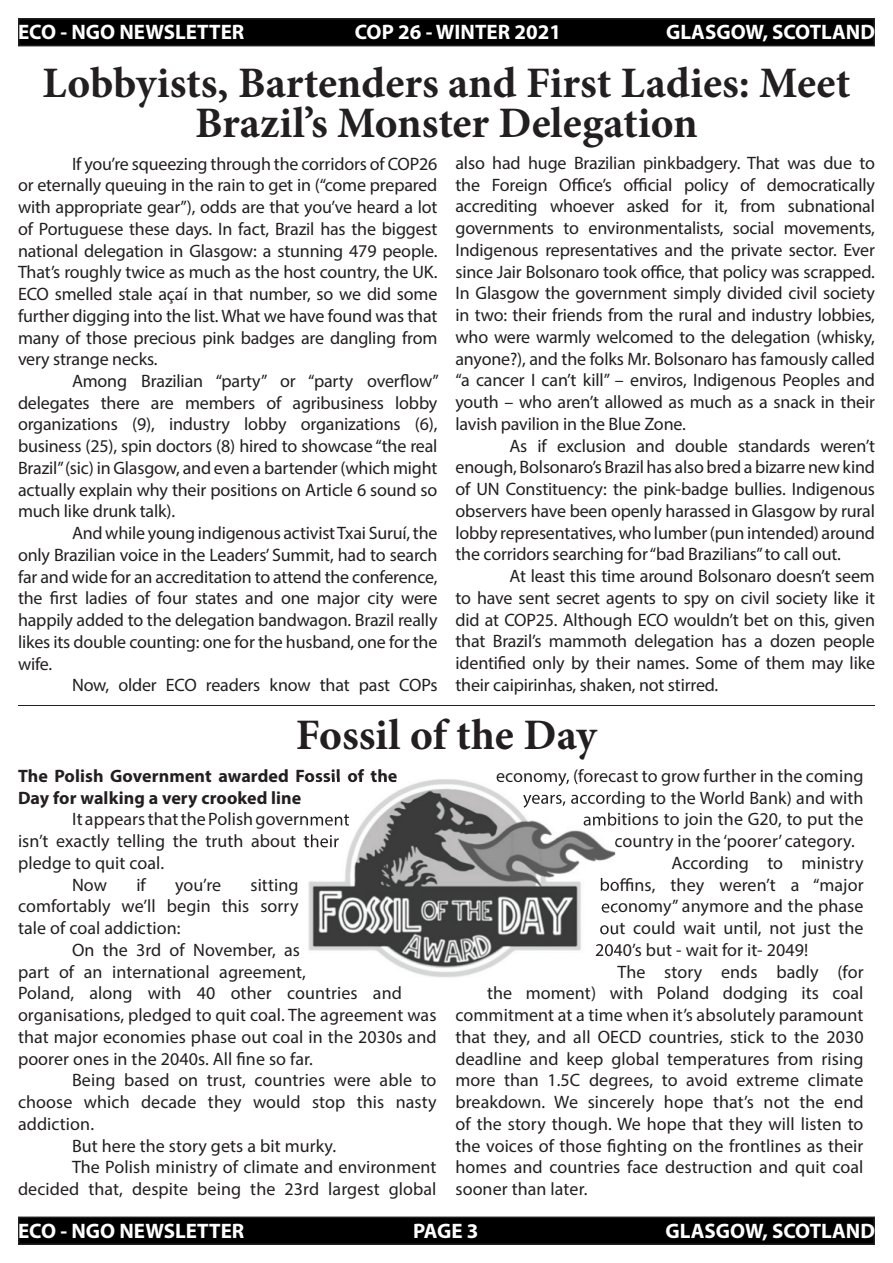
<style>
.page{position:relative;width:893px;height:1263px;background:#fff}
.page>*{position:absolute;margin:0;border:0;box-sizing:border-box;transform-origin:0 0}
.t1{font:700 43.5px/40.5px "Minion Pro";color:#231f20;text-align:center}
.t2{font:700 21px "Myriad Pro";color:#fff}
.t3{font:18px/21.8px "Myriad Pro";letter-spacing:.005em;color:#231f20;text-align:justify}
.t4{font:700 18px/21.8px "Myriad Pro";letter-spacing:.005em;color:#231f20}
</style>
<div class="page">
<svg style="left:18px;top:18px;width:857px;height:28px;background:#030203"></svg>
<svg style="left:18px;top:1216px;width:857px;height:29px;background:#080808"></svg>
<hr style="left:18px;top:705px;width:857px;height:1px;background:#231f20">
<img style="left:308px;top:778px;width:307px;height:200px">
<img style="left:307px;top:778px;width:91px;height:4px">
<img style="left:307px;top:813px;width:43px;height:16px">
<img style="left:307px;top:834px;width:32px;height:17px">
<img style="left:497px;top:778px;width:118px;height:8px">
<img style="left:523px;top:791px;width:92px;height:17px">
<img style="left:584px;top:813px;width:31px;height:16px">
<img style="left:601px;top:878px;width:14px;height:17px">
<img style="left:602px;top:900px;width:13px;height:16px">
<img style="left:600px;top:921px;width:15px;height:17px">
<img style="left:596px;top:943px;width:19px;height:13px">
<img style="left:587px;top:965px;width:28px;height:13px">
<p class="t2" style="left:18px;top:18px;width:228px">ECO - NGO NEWSLETTER</p>
<p class="t2" style="left:355px;top:18px;width:208px">COP 26 - WINTER 2021</p>
<p class="t2" style="left:666px;top:18px;width:210px">GLASGOW, SCOTLAND</p>
<h1 class="t1" style="left:42px;top:62px;width:810px">Lobbyists, Bartenders and First Ladies: Meet<br>Brazil’s Monster Delegation</h1>
<p class="t3" style="left:18px;top:152px;width:421px;text-indent:54px">If you’re squeezing through the corridors of COP26 or eternally queuing in the rain to get in (“come prepared with appropriate gear”), odds are that you’ve heard a lot of Portuguese these days. In fact, Brazil has the biggest national delegation in Glasgow: a stunning 479 people.<br>That’s roughly twice as much as the host country, the UK.<br>ECO smelled stale açaí in that number, so we did some further digging into the list. What we have found was that many of those precious pink badges are dangling from very strange necks.</p>
<p class="t3" style="left:18px;top:370px;width:422px;text-indent:54px">Among Brazilian “party” or “party overflow” delegates there are members of agribusiness lobby organizations (9), industry lobby organizations (6), business (25), spin doctors (8) hired to showcase “the real Brazil” (sic) in Glasgow, and even a bartender (which might actually explain why their positions on Article 6 sound so much like drunk talk).</p>
<p class="t3" style="left:18px;top:522px;width:421px;text-indent:54px">And while young indigenous activist Txai Suruí, the only Brazilian voice in the Leaders’ Summit, had to search far and wide for an accreditation to attend the conference, the first ladies of four states and one major city were happily added to the delegation bandwagon. Brazil really likes its double counting: one for the husband, one for the wife.</p>
<p class="t3" style="left:72px;top:674px;width:367px">Now, older ECO readers know that past COPs</p>
<p class="t3" style="left:455px;top:152px;width:421px">also had huge Brazilian pinkbadgery. That was due to the Foreign Office’s official policy of democratically accrediting whoever asked for it, from subnational governments to environmentalists, social movements, Indigenous representatives and the private sector. Ever since Jair Bolsonaro took office, that policy was scrapped.<br>In Glasgow the government simply divided civil society in two: their friends from the rural and industry lobbies, who were warmly welcomed to the delegation (whisky, anyone?), and the folks Mr. Bolsonaro has famously called “a cancer I can’t kill” – enviros, Indigenous Peoples and youth – who aren’t allowed as much as a snack in their lavish pavilion in the Blue Zone.</p>
<p class="t3" style="left:455px;top:434px;width:421px;text-indent:54px">As if exclusion and double standards weren’t enough, Bolsonaro’s Brazil has also bred a bizarre new kind of UN Constituency: the pink-badge bullies. Indigenous observers have been openly harassed in Glasgow by rural lobby representatives, who lumber (pun intended) around the corridors searching for “bad Brazilians” to call out.</p>
<p class="t3" style="left:455px;top:565px;width:421px;text-indent:54px">At least this time around Bolsonaro doesn’t seem to have sent secret agents to spy on civil society like it did at COP25. Although ECO wouldn’t bet on this, given that Brazil’s mammoth delegation has a dozen people identified only by their names. Some of them may like their caipirinhas, shaken, not stirred.</p>
<h1 class="t1" style="left:296px;top:715px;width:302px">Fossil of the Day</h1>
<p class="t4" style="left:18px;top:764px;width:381px">The Polish Government awarded Fossil of the<br>Day for walking a very crooked line</p>
<p class="t3" style="left:72px;top:808px;width:279px">It appears that the Polish government</p>
<p class="t3" style="left:18px;top:830px;width:322px">isn’t exactly telling the truth about their</p>
<p class="t3" style="left:18px;top:852px;width:148px">pledge to quit coal.</p>
<p class="t3" style="left:72px;top:873px;width:37px">Now</p>
<p class="t3" style="left:136px;top:873px;width:11px">if</p>
<p class="t3" style="left:175px;top:873px;width:47px">you’re</p>
<p class="t3" style="left:496px;top:765px;width:369px">economy, (forecast to grow further in the coming</p>
<p class="t3" style="left:523px;top:786px;width:342px">years, according to the World Bank) and with</p>
<p class="t3" style="left:583px;top:808px;width:282px">ambitions to join the G20, to put the</p>
<p class="t3" style="left:614px;top:830px;width:242px">country in the ‘poorer’ category.</p>
<p class="t3" style="left:671px;top:852px;width:194px">According to ministry</p>
<p class="t3" style="left:599px;top:873px;width:266px">boffins, they weren’t a “major</p>
<p class="t3" style="left:601px;top:895px;width:264px">economy” anymore and the phase</p>
<p class="t3" style="left:599px;top:917px;width:266px">out could wait until, not just the</p>
<p class="t3" style="left:595px;top:938px;width:215px">2040’s but - wait for it- 2049!</p>
<p class="t3" style="left:617px;top:960px;width:248px">The story ends badly (for</p>
<p class="t3" style="left:487px;top:982px;width:378px">the moment) with Poland dodging its coal</p>
<p class="t3" style="left:455px;top:1004px;width:410px">commitment at a time when it’s absolutely paramount</p>
<p class="t3" style="left:455px;top:1025px;width:410px">that they, and all OECD countries, stick to the 2030</p>
<p class="t3" style="left:455px;top:1047px;width:410px">deadline and keep global temperatures from rising</p>
<p class="t3" style="left:455px;top:1069px;width:409px">more than 1.5C degrees, to avoid extreme climate</p>
<p class="t3" style="left:455px;top:1091px;width:410px">breakdown. We sincerely hope that’s not the end</p>
<p class="t3" style="left:455px;top:1112px;width:409px">of the story though. We hope that they will listen to</p>
<p class="t3" style="left:455px;top:1134px;width:409px">the voices of those fighting on the frontlines as their</p>
<p class="t3" style="left:455px;top:1156px;width:410px">homes and countries face destruction and quit coal</p>
<p class="t3" style="left:455px;top:1178px;width:133px">sooner than later.</p>
<p class="t3" style="left:18px;top:873px;width:282px;text-indent:232px">sitting comfortably we’ll begin this sorry tale of coal addiction:</p>
<p class="t3" style="left:18px;top:939px;width:420px;text-align:left;text-indent:54px">On the 3rd of November, as<br>part of an international agreement,<br>Poland, along with 40 other countries and organisations, pledged to quit coal. The agreement was that major economies phase out coal in the 2030s and poorer ones in the 2040s. All fine so far.</p>
<p class="t3" style="left:72px;top:1069px;width:366px">Being based on trust, countries were able to</p>
<p class="t3" style="left:18px;top:1091px;width:420px">choose which decade they would stop this nasty</p>
<p class="t3" style="left:18px;top:1113px;width:78px">addiction.</p>
<p class="t3" style="left:72px;top:1134px;width:266px">But here the story gets a bit murky.</p>
<p class="t3" style="left:72px;top:1156px;width:366px">The Polish ministry of climate and environment</p>
<p class="t3" style="left:18px;top:1178px;width:420px">decided that, despite being the 23rd largest global</p>
<p class="t2" style="left:18px;top:1217px;width:228px">ECO - NGO NEWSLETTER</p>
<p class="t2" style="left:413px;top:1217px;width:67px">PAGE 3</p>
<p class="t2" style="left:666px;top:1217px;width:211px">GLASGOW, SCOTLAND</p>
</div>
